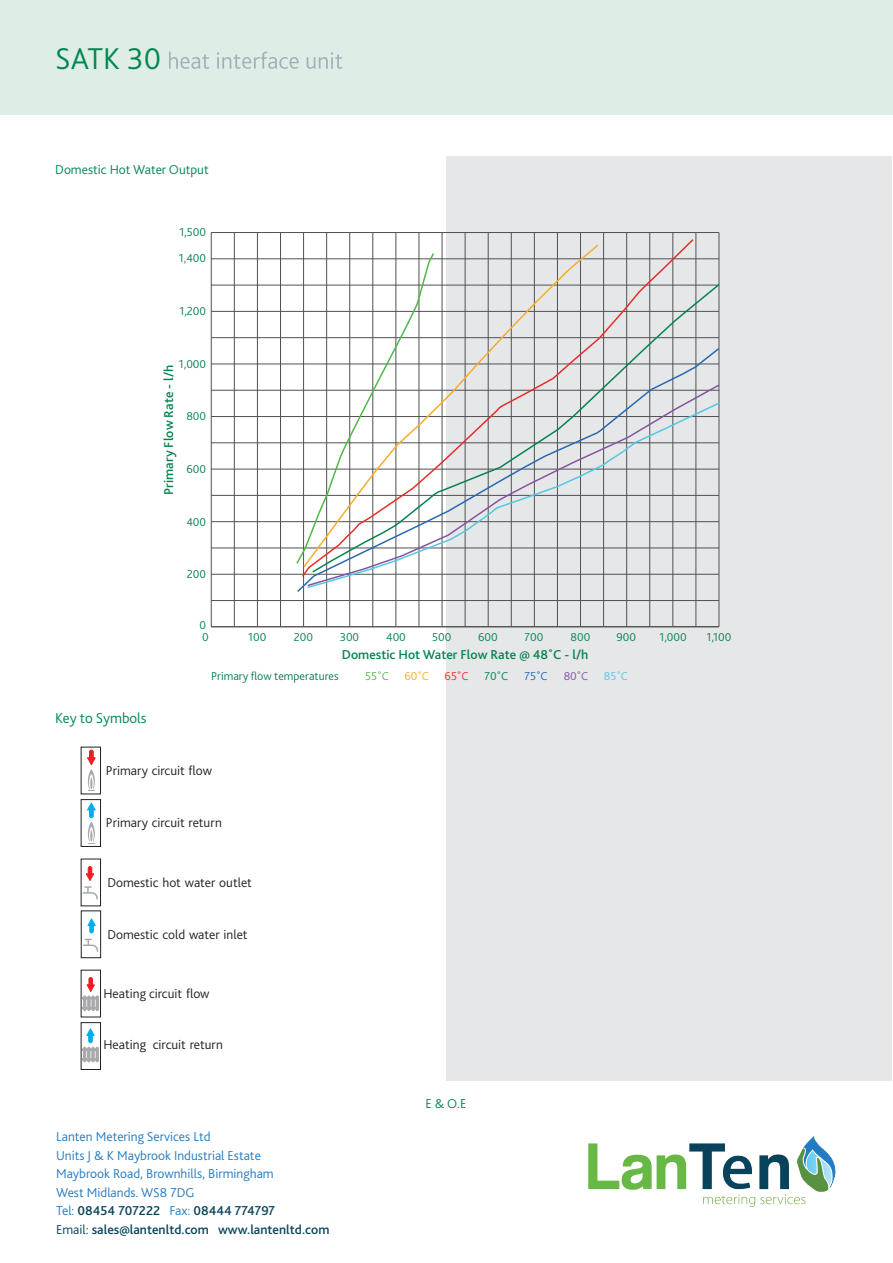
<style>
.page{position:relative;width:893px;height:1263px;background:#fff}
.page>*{position:absolute;margin:0;border:0;box-sizing:border-box;transform-origin:0 0}
.t1{font:700 63.45px "Swiss 721 BT";color:#68b845}
.t2{font:300 31.5px "Bliss 2";color:#008751}
.t3{font:300 15px "Bliss 2";color:#008751}
.t4{font:300 13.5px/18.5px "Bliss 2";color:#227bc0}
.t5{font:300 13.5px "Bliss 2";color:#231f20}
.t6{font:500 13.5px "Bliss 2";color:#048350}
.t7{font:300 13.5px "Bliss 2";color:#008751}
.t8{font:300 12px/25.8px "Bliss 2";color:#048350}
.t9{font:300 12px "Bliss 2";color:#51b848}
.t10{font:300 12px "Bliss 2";color:#faab2e}
.t11{font:300 12px "Bliss 2";color:#e83027}
.t12{font:300 12px "Bliss 2";color:#2868b2}
.t13{font:300 12px "Bliss 2";color:#8354a1}
.t14{font:300 12px "Bliss 2";color:#54c6df}
.s1{font-weight:500;color:#09435b}
.s2{color:#09435b}
</style>
<div class="page">
<div style="left:0;top:0;width:893px;height:115px;background:#deede6"></div>
<div style="left:446px;top:156px;width:445px;height:924px;background:#e6e7e9"></div>
<svg style="left:169px;top:52px;width:147px;height:17px"></svg>
<img style="left:723px;top:1194px;width:82px;height:12px">
<svg style="left:622px;top:1155px;width:30px;height:35px"></svg>
<svg style="left:722px;top:1155px;width:31px;height:35px"></svg>
<svg style="left:797px;top:1136px;width:38px;height:55px"></svg>
<hr style="left:211px;top:232px;width:508px;height:1px;background:#4f5152">
<hr style="left:211px;top:258px;width:508px;height:1px;background:#4f5152">
<hr style="left:211px;top:285px;width:508px;height:1px;background:#4f5152">
<hr style="left:211px;top:311px;width:508px;height:1px;background:#4f5152">
<hr style="left:211px;top:337px;width:508px;height:1px;background:#4f5152">
<hr style="left:211px;top:364px;width:508px;height:1px;background:#4f5152">
<hr style="left:211px;top:390px;width:508px;height:1px;background:#4f5152">
<hr style="left:211px;top:416px;width:508px;height:1px;background:#4f5152">
<hr style="left:211px;top:442px;width:508px;height:1px;background:#4f5152">
<hr style="left:211px;top:469px;width:508px;height:1px;background:#4f5152">
<hr style="left:211px;top:495px;width:508px;height:1px;background:#4f5152">
<hr style="left:211px;top:521px;width:508px;height:1px;background:#4f5152">
<hr style="left:211px;top:548px;width:508px;height:1px;background:#4f5152">
<hr style="left:211px;top:574px;width:508px;height:1px;background:#4f5152">
<hr style="left:211px;top:600px;width:508px;height:1px;background:#4f5152">
<hr style="left:211px;top:626px;width:508px;height:1px;background:#0f1313">
<hr style="left:211px;top:232px;width:1px;height:395px;background:#4f5152">
<hr style="left:234px;top:232px;width:1px;height:395px;background:#4f5152">
<hr style="left:257px;top:232px;width:1px;height:395px;background:#4f5152">
<hr style="left:280px;top:232px;width:1px;height:395px;background:#4f5152">
<hr style="left:303px;top:232px;width:1px;height:395px;background:#4f5152">
<hr style="left:326px;top:232px;width:1px;height:395px;background:#4f5152">
<hr style="left:349px;top:232px;width:1px;height:395px;background:#4f5152">
<hr style="left:372px;top:232px;width:1px;height:395px;background:#4f5152">
<hr style="left:395px;top:232px;width:1px;height:395px;background:#4f5152">
<hr style="left:419px;top:232px;width:1px;height:395px;background:#4f5152">
<hr style="left:442px;top:232px;width:1px;height:395px;background:#4f5152">
<hr style="left:465px;top:232px;width:1px;height:395px;background:#4f5152">
<hr style="left:488px;top:232px;width:1px;height:395px;background:#4f5152">
<hr style="left:511px;top:232px;width:1px;height:395px;background:#4f5152">
<hr style="left:534px;top:232px;width:1px;height:395px;background:#4f5152">
<hr style="left:557px;top:232px;width:1px;height:395px;background:#4f5152">
<hr style="left:580px;top:232px;width:1px;height:395px;background:#4f5152">
<hr style="left:603px;top:232px;width:1px;height:395px;background:#4f5152">
<hr style="left:626px;top:232px;width:1px;height:395px;background:#4f5152">
<hr style="left:649px;top:232px;width:1px;height:395px;background:#4f5152">
<hr style="left:672px;top:232px;width:1px;height:395px;background:#4f5152">
<hr style="left:695px;top:232px;width:1px;height:395px;background:#4f5152">
<hr style="left:719px;top:232px;width:1px;height:395px;background:#4f5152">
<svg style="left:300px;top:237px;width:395px;height:110px"></svg>
<svg style="left:311px;top:283px;width:409px;height:64px"></svg>
<svg style="left:296px;top:347px;width:424px;height:246px"></svg>
<svg style="left:306px;top:383px;width:414px;height:18px"></svg>
<svg style="left:306px;top:401px;width:414px;height:188px"></svg>
<hr style="left:89px;top:750px;width:4px;height:10px;background:#ee1d23;border-radius:2px">
<div style="left:89px;top:750px;width:5px;height:11px;border:1px solid #ee1d23;border-radius:2px"></div>
<svg style="left:87px;top:757px;width:9px;height:34px"></svg>
<div style="left:81px;top:747px;width:20px;height:47px;border:1px solid #231f20"></div>
<hr style="left:89px;top:807px;width:4px;height:11px;background:#00aeef;border-radius:2px">
<div style="left:89px;top:807px;width:5px;height:11px;border:1px solid #00aeef;border-radius:2px"></div>
<svg style="left:87px;top:802px;width:9px;height:9px"></svg>
<svg style="left:87px;top:822px;width:8px;height:22px"></svg>
<div style="left:81px;top:799px;width:20px;height:48px;border:1px solid #231f20"></div>
<div style="left:88px;top:866px;width:4px;height:11px;border:1px solid #ee1d23;border-radius:2px"></div>
<svg style="left:83px;top:873px;width:15px;height:27px"></svg>
<div style="left:81px;top:859px;width:20px;height:47px;border:1px solid #231f20"></div>
<svg style="left:87px;top:918px;width:9px;height:15px"></svg>
<svg style="left:83px;top:939px;width:16px;height:13px"></svg>
<div style="left:81px;top:910px;width:20px;height:48px;border:1px solid #231f20"></div>
<div style="left:83px;top:996px;width:3px;height:15px;border:1px solid #a8a9ad"></div>
<div style="left:87px;top:996px;width:3px;height:15px;border:1px solid #a8a9ad"></div>
<div style="left:92px;top:996px;width:3px;height:15px;border:1px solid #a8a9ad"></div>
<div style="left:96px;top:996px;width:3px;height:15px;border:1px solid #a8a9ad"></div>
<svg style="left:83px;top:977px;width:15px;height:33px"></svg>
<div style="left:81px;top:970px;width:20px;height:47px;border:1px solid #231f20"></div>
<div style="left:96px;top:1047px;width:3px;height:15px;border:1px solid #a8a9ad"></div>
<svg style="left:83px;top:1028px;width:15px;height:34px"></svg>
<div style="left:81px;top:1022px;width:20px;height:48px;border:1px solid #231f20"></div>
<h2 class="t2" style="left:55px;top:46px;width:107px">SATK 30</h2>
<p class="t7" style="left:55px;top:164px;width:155px">Domestic Hot Water Output</p>
<p class="t8" style="left:179px;top:221px;width:29px">1,500<br>1,400</p>
<p class="t8" style="left:179px;top:299px;width:28px">1,200</p>
<p class="t8" style="left:179px;top:352px;width:29px">1,000</p>
<p class="t6" style="left:163px;top:495px;width:131px;rotate:-90deg">Primary Flow Rate - l/h</p>
<p class="t8" style="left:186px;top:405px;width:21px">800</p>
<p class="t8" style="left:187px;top:457px;width:21px">600</p>
<p class="t8" style="left:186px;top:510px;width:21px">400</p>
<p class="t8" style="left:187px;top:562px;width:21px">200</p>
<p class="t8" style="left:200px;top:621px;width:11px;line-height:11.2px">0<br>0</p>
<p class="t8" style="left:248px;top:625px;width:20px">100</p>
<p class="t8" style="left:294px;top:625px;width:21px">200</p>
<p class="t8" style="left:340px;top:625px;width:21px">300</p>
<p class="t8" style="left:386px;top:625px;width:21px">400</p>
<p class="t8" style="left:432px;top:625px;width:21px">500</p>
<p class="t8" style="left:478px;top:625px;width:21px">600</p>
<p class="t8" style="left:525px;top:625px;width:20px">700</p>
<p class="t8" style="left:571px;top:625px;width:21px">800</p>
<p class="t8" style="left:616px;top:625px;width:21px">900</p>
<p class="t8" style="left:659px;top:625px;width:29px">1,000</p>
<p class="t8" style="left:707px;top:625px;width:26px">1,100</p>
<p class="t6" style="left:342px;top:649px;width:248px">Domestic Hot Water Flow Rate @ 48˚C - l/h</p>
<p class="t8" style="left:211px;top:664px;width:129px">Primary flow temperatures</p>
<p class="t9" style="left:365px;top:671px;width:25px">55˚C</p>
<p class="t10" style="left:405px;top:671px;width:26px">60˚C</p>
<p class="t11" style="left:445px;top:671px;width:25px">65˚C</p>
<p class="t8" style="left:485px;top:664px;width:25px">70˚C</p>
<p class="t12" style="left:525px;top:671px;width:25px">75˚C</p>
<p class="t13" style="left:564px;top:671px;width:26px">80˚C</p>
<p class="t14" style="left:604px;top:671px;width:26px">85˚C</p>
<p class="t3" style="left:55px;top:712px;width:93px">Key to Symbols</p>
<p class="t5" style="left:106px;top:766px;width:108px">Primary circuit flow</p>
<p class="t5" style="left:106px;top:817px;width:117px">Primary circuit return</p>
<p class="t5" style="left:107px;top:878px;width:146px">Domestic hot water outlet</p>
<p class="t5" style="left:107px;top:929px;width:142px">Domestic cold water inlet</p>
<p class="t5" style="left:103px;top:988px;width:108px">Heating circuit flow</p>
<p class="t5" style="left:103px;top:1040px;width:121px">Heating circuit return</p>
<p class="t7" style="left:425px;top:1099px;width:42px">E &amp; O.E</p>
<p class="t4" style="left:56px;top:1129px;width:275px">Lanten Metering Services Ltd<br>Units J &amp; K Maybrook Industrial Estate<br>Maybrook Road, Brownhills, Birmingham<br>West Midlands. WS8 7DG<br>Tel: <span class="s1">08454 707222</span> Fax: <span class="s1">08444 774797<br></span><span class="s2">Email:</span> <span class="s1">sales@lantenltd.com www.lantenltd.com</span></p>
<h1 class="t1" style="left:584px;top:1128px;width:211px">Ln<span class="s2">Tn</span></h1>
</div>
